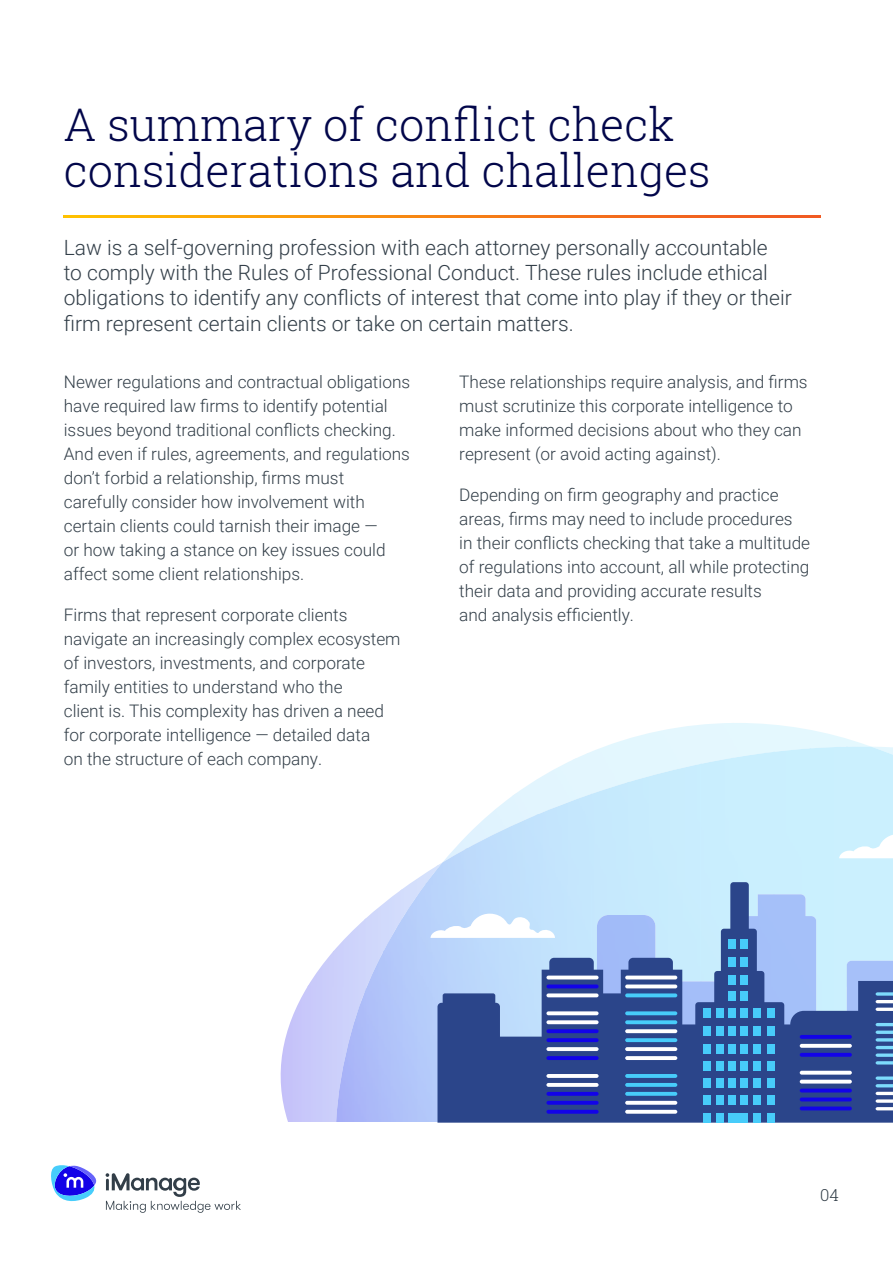
<style>
.page{position:relative;width:893px;height:1263px;background:#fff}
.page>*{position:absolute;margin:0;border:0;box-sizing:border-box;transform-origin:0 0}
.t1{font:300 45px/46.5px "Roboto Slab";color:#02064a}
.t2{font:300 21px/25.2px "Roboto";color:#323e48}
.t3{font:300 17.25px/24px "Roboto";color:#323e48}
.t4{font:300 16.5px "Roboto Slab";color:#323e48}
</style>
<div class="page">
<svg style="left:64px;top:216px;width:757px;height:2px;background:#f78613"></svg>
<svg style="left:51px;top:1165px;width:46px;height:37px"></svg>
<svg style="left:106px;top:1173px;width:135px;height:40px"></svg>
<img style="left:455px;top:796px;width:59px;height:52px">
<img style="left:514px;top:760px;width:73px;height:54px">
<img style="left:573px;top:753px;width:15px;height:7px">
<img style="left:280px;top:987px;width:56px;height:135px">
<img style="left:366px;top:904px;width:17px;height:47px">
<img style="left:307px;top:952px;width:29px;height:35px">
<img style="left:333px;top:918px;width:33px;height:34px">
<img style="left:411px;top:873px;width:14px;height:10px">
<img style="left:336px;top:951px;width:101px;height:171px">
<div style="left:700px;top:752px;width:73px;height:130px;background:#caeffe"></div>
<div style="left:591px;top:782px;width:38px;height:100px;background:#c6e9fd"></div>
<img style="left:383px;top:883px;width:54px;height:69px">
<img style="left:425px;top:848px;width:167px;height:36px">
<img style="left:464px;top:814px;width:128px;height:36px">
<img style="left:535px;top:794px;width:57px;height:22px">
<svg style="left:437px;top:882px;width:456px;height:241px;background:#6f8dc0"></svg>
<svg style="left:430px;top:913px;width:125px;height:25px"></svg>
<svg style="left:876px;top:1076px;width:17px;height:34px"></svg>
<svg style="left:876px;top:992px;width:17px;height:19px"></svg>
<svg style="left:876px;top:1023px;width:17px;height:41px"></svg>
<svg style="left:800px;top:1035px;width:52px;height:4px"></svg>
<svg style="left:800px;top:1044px;width:52px;height:4px"></svg>
<svg style="left:800px;top:1053px;width:52px;height:4px"></svg>
<hr style="left:800px;top:1071px;width:52px;height:3px;background:#fff;border-radius:2px">
<hr style="left:800px;top:1080px;width:52px;height:3px;background:#fff;border-radius:2px">
<svg style="left:800px;top:1088px;width:52px;height:4px"></svg>
<svg style="left:800px;top:1097px;width:52px;height:4px"></svg>
<svg style="left:800px;top:1106px;width:52px;height:4px"></svg>
<svg style="left:546px;top:975px;width:53px;height:4px"></svg>
<svg style="left:546px;top:984px;width:53px;height:4px"></svg>
<svg style="left:546px;top:1038px;width:53px;height:4px"></svg>
<svg style="left:546px;top:1047px;width:53px;height:4px"></svg>
<svg style="left:546px;top:1056px;width:53px;height:4px"></svg>
<svg style="left:546px;top:1074px;width:53px;height:4px"></svg>
<svg style="left:546px;top:1083px;width:53px;height:4px"></svg>
<svg style="left:546px;top:1092px;width:53px;height:4px"></svg>
<svg style="left:546px;top:1101px;width:53px;height:4px"></svg>
<svg style="left:546px;top:1110px;width:53px;height:4px"></svg>
<svg style="left:546px;top:993px;width:53px;height:4px"></svg>
<svg style="left:546px;top:1011px;width:53px;height:4px"></svg>
<svg style="left:546px;top:1020px;width:53px;height:4px"></svg>
<svg style="left:546px;top:1029px;width:53px;height:4px"></svg>
<svg style="left:625px;top:975px;width:52px;height:4px"></svg>
<svg style="left:625px;top:984px;width:52px;height:4px"></svg>
<svg style="left:625px;top:1038px;width:52px;height:4px"></svg>
<svg style="left:625px;top:1047px;width:52px;height:4px"></svg>
<svg style="left:625px;top:1056px;width:52px;height:4px"></svg>
<hr style="left:625px;top:1074px;width:52px;height:4px;background:#47ccfa;border-radius:2px">
<svg style="left:625px;top:1083px;width:52px;height:4px"></svg>
<svg style="left:625px;top:1092px;width:52px;height:4px"></svg>
<svg style="left:625px;top:1101px;width:52px;height:4px"></svg>
<svg style="left:625px;top:1110px;width:52px;height:4px"></svg>
<svg style="left:625px;top:993px;width:52px;height:4px"></svg>
<svg style="left:625px;top:1011px;width:52px;height:4px"></svg>
<svg style="left:625px;top:1020px;width:52px;height:4px"></svg>
<svg style="left:625px;top:1029px;width:52px;height:4px"></svg>
<svg style="left:839px;top:834px;width:54px;height:24px"></svg>
<div style="left:728px;top:939px;width:8px;height:10px;background:#47ccfa"></div>
<div style="left:741px;top:974px;width:7px;height:10px;background:#47ccfa"></div>
<div style="left:741px;top:957px;width:7px;height:10px;background:#47ccfa"></div>
<div style="left:728px;top:957px;width:8px;height:10px;background:#47ccfa"></div>
<div style="left:728px;top:974px;width:8px;height:10px;background:#47ccfa"></div>
<div style="left:741px;top:939px;width:7px;height:10px;background:#47ccfa"></div>
<div style="left:741px;top:991px;width:7px;height:10px;background:#47ccfa"></div>
<div style="left:728px;top:991px;width:8px;height:10px;background:#47ccfa"></div>
<div style="left:767px;top:1044px;width:7px;height:10px;background:#47ccfa"></div>
<div style="left:716px;top:1044px;width:7px;height:10px;background:#47ccfa"></div>
<div style="left:754px;top:1044px;width:7px;height:10px;background:#47ccfa"></div>
<div style="left:703px;top:1044px;width:7px;height:10px;background:#47ccfa"></div>
<div style="left:767px;top:1061px;width:7px;height:10px;background:#47ccfa"></div>
<div style="left:716px;top:1061px;width:7px;height:10px;background:#47ccfa"></div>
<div style="left:754px;top:1061px;width:7px;height:10px;background:#47ccfa"></div>
<div style="left:703px;top:1061px;width:7px;height:10px;background:#47ccfa"></div>
<div style="left:767px;top:1008px;width:7px;height:10px;background:#47ccfa"></div>
<div style="left:716px;top:1008px;width:7px;height:10px;background:#47ccfa"></div>
<div style="left:754px;top:1008px;width:7px;height:10px;background:#47ccfa"></div>
<div style="left:703px;top:1008px;width:7px;height:10px;background:#47ccfa"></div>
<div style="left:767px;top:1026px;width:7px;height:10px;background:#47ccfa"></div>
<div style="left:716px;top:1026px;width:7px;height:10px;background:#47ccfa"></div>
<div style="left:754px;top:1026px;width:7px;height:10px;background:#47ccfa"></div>
<div style="left:703px;top:1026px;width:7px;height:10px;background:#47ccfa"></div>
<div style="left:767px;top:1077px;width:7px;height:10px;background:#47ccfa"></div>
<div style="left:754px;top:1077px;width:7px;height:10px;background:#47ccfa"></div>
<div style="left:741px;top:1044px;width:7px;height:10px;background:#47ccfa"></div>
<div style="left:728px;top:1044px;width:8px;height:10px;background:#47ccfa"></div>
<div style="left:741px;top:1061px;width:7px;height:10px;background:#47ccfa"></div>
<div style="left:728px;top:1061px;width:8px;height:10px;background:#47ccfa"></div>
<div style="left:741px;top:1008px;width:7px;height:10px;background:#47ccfa"></div>
<div style="left:728px;top:1008px;width:8px;height:10px;background:#47ccfa"></div>
<div style="left:741px;top:1026px;width:7px;height:10px;background:#47ccfa"></div>
<div style="left:728px;top:1026px;width:8px;height:10px;background:#47ccfa"></div>
<div style="left:741px;top:1077px;width:7px;height:10px;background:#47ccfa"></div>
<div style="left:728px;top:1077px;width:8px;height:10px;background:#47ccfa"></div>
<div style="left:716px;top:1077px;width:7px;height:10px;background:#47ccfa"></div>
<div style="left:703px;top:1077px;width:7px;height:10px;background:#47ccfa"></div>
<div style="left:767px;top:1095px;width:7px;height:10px;background:#47ccfa"></div>
<div style="left:754px;top:1095px;width:7px;height:10px;background:#47ccfa"></div>
<div style="left:741px;top:1095px;width:7px;height:10px;background:#47ccfa"></div>
<div style="left:728px;top:1095px;width:8px;height:10px;background:#47ccfa"></div>
<div style="left:716px;top:1095px;width:7px;height:10px;background:#47ccfa"></div>
<div style="left:703px;top:1095px;width:7px;height:10px;background:#47ccfa"></div>
<div style="left:767px;top:1113px;width:7px;height:10px;background:#47ccfa"></div>
<div style="left:754px;top:1113px;width:7px;height:10px;background:#47ccfa"></div>
<div style="left:716px;top:1113px;width:7px;height:10px;background:#47ccfa"></div>
<div style="left:703px;top:1113px;width:7px;height:10px;background:#47ccfa"></div>
<div style="left:728px;top:1113px;width:20px;height:10px;background:#47ccfa"></div>
<h1 class="t1" style="left:64px;top:100px;width:648px">A summary of conflict check considerations and challenges</h1>
<p class="t2" style="left:64px;top:234px;width:729px">Law is a self-governing profession with each attorney personally accountable<br>to comply with the Rules of Professional Conduct. These rules include ethical obligations to identify any conflicts of interest that come into play if they or their firm represent certain clients or take on certain matters.</p>
<p class="t3" style="left:64px;top:369px;width:348px">Newer regulations and contractual obligations have required law firms to identify potential issues beyond traditional conflicts checking.<br>And even if rules, agreements, and regulations don’t forbid a relationship, firms must carefully consider how involvement with certain clients could tarnish their image —<br>or how taking a stance on key issues could affect some client relationships.</p>
<p class="t3" style="left:64px;top:602px;width:338px">Firms that represent corporate clients navigate an increasingly complex ecosystem of investors, investments, and corporate family entities to understand who the<br>client is. This complexity has driven a need for corporate intelligence — detailed data<br>on the structure of each company.</p>
<p class="t3" style="left:459px;top:369px;width:350px">These relationships require analysis, and firms must scrutinize this corporate intelligence to make informed decisions about who they can represent (or avoid acting against).</p>
<p class="t3" style="left:459px;top:482px;width:352px">Depending on firm geography and practice areas, firms may need to include procedures in their conflicts checking that take a multitude of regulations into account, all while protecting their data and providing accurate results<br>and analysis efficiently.</p>
<p class="t4" style="left:820px;top:1183px;width:20px">04</p>
</div>
